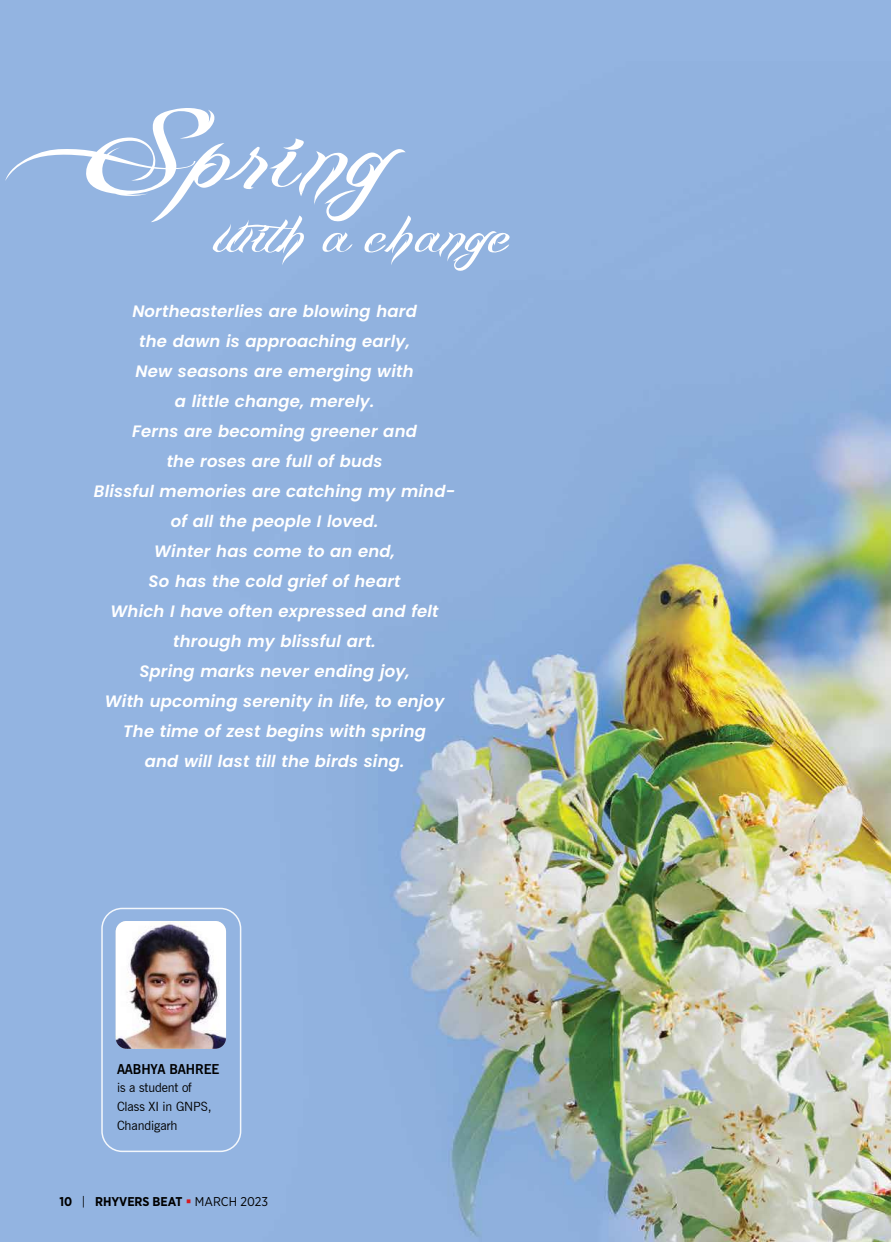
<style>
.page{position:relative;width:891px;height:1242px;background:#fff}
.page>*{position:absolute;margin:0;border:0;box-sizing:border-box;transform-origin:0 0}
.t1{font:italic 600 16.5px/30px "Poppins";letter-spacing:.01em;color:#fff;text-align:center}
.t2{font:700 13.5px "News Gothic BT";letter-spacing:-.01em;color:#000}
.t3{font:12.75px/18.8px "News Gothic BT";letter-spacing:-.01em;color:#000}
.t4{font:700 12.75px "Gotham Narrow";color:#000}
.s1{font-weight:400}
.s2{color:#d71920}
</style>
<div class="page">
<img style="left:0;top:0;width:891px;height:1242px">
<svg style="left:0;top:108px;width:418px;height:114px;fill:#93b4e1"></svg>
<div style="left:101px;top:908px;width:140px;height:244px;border:2px solid #fff;border-radius:20px"></div>
<img style="left:116px;top:921px;width:110px;height:128px">
<svg style="left:207px;top:216px;width:309px;height:55px"></svg>
<p class="t1" style="left:94px;top:297px;width:363px">Northeasterlies are blowing hard<br>the dawn is approaching early,<br>New seasons are emerging with<br>a little change, merely.<br>Ferns are becoming greener and<br>the roses are full of buds<br>Blissful memories are catching my mind&shy;of all the people I loved.<br>Winter has come to an end,<br>So has the cold grief of heart<br>Which I have often expressed and felt through my blissful art.<br>Spring marks never ending joy,<br>With upcoming serenity in life, to enjoy<br>The time of zest begins with spring<br>and will last till the birds sing.</p>
<p class="t2" style="left:117px;top:1061px;width:104px">AABHYA BAHREE</p>
<p class="t3" style="left:117px;top:1078px;width:96px">is a student of<br>Class XI in GNPS,<br>Chandigarh</p>
<p class="t4" style="left:59px;top:1193px;width:210px">10 <span class="s1">|</span> RHYVERS BEAT <span class="s2">▪</span> <span class="s1">MARCH 2023</span></p>
</div>
